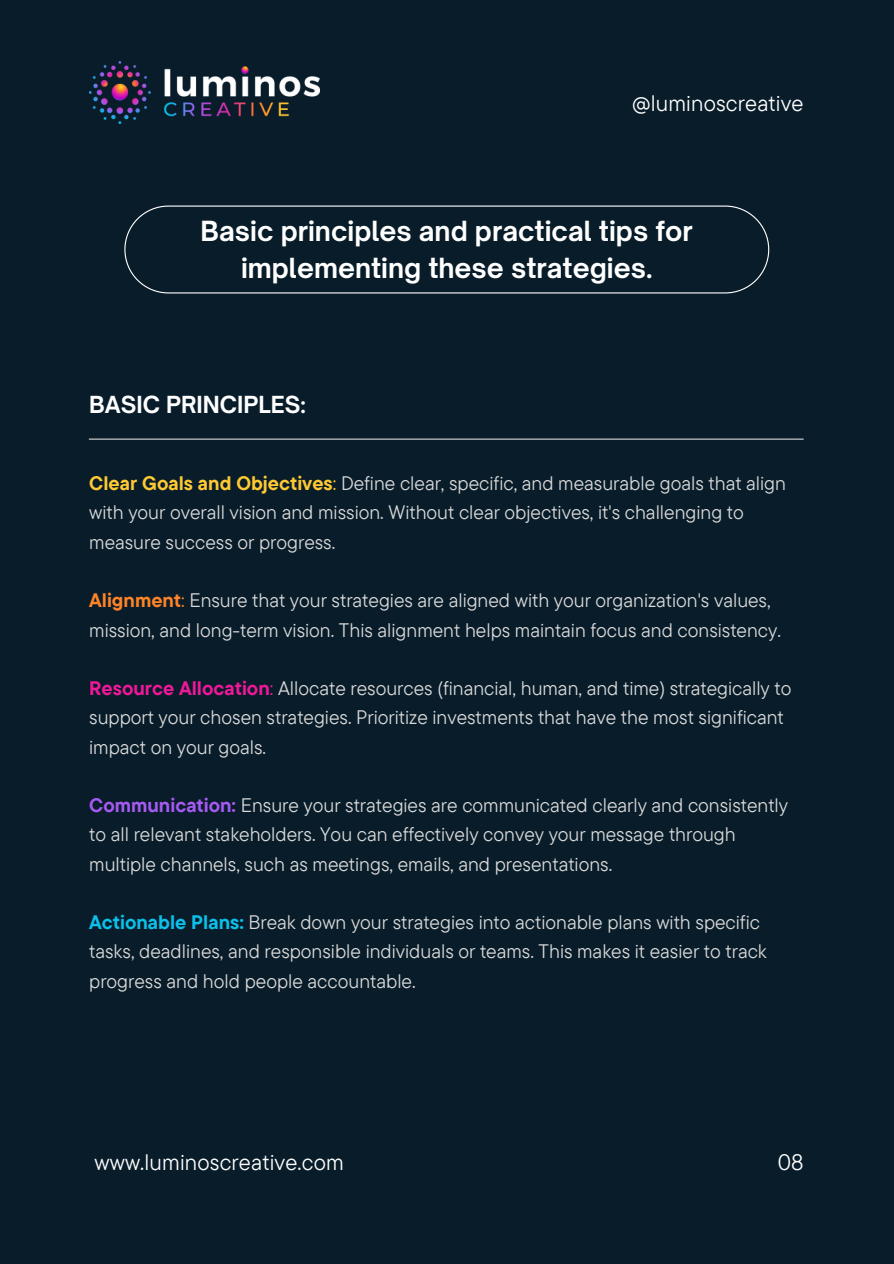
<style>
.page{position:relative;width:894px;height:1264px;background:#fff}
.page>*{position:absolute;margin:0;border:0;box-sizing:border-box;transform-origin:0 0}
.t1{font:700 26.55px/37.2px "Open Sauce One";color:#fff;text-align:center}
.t2{font:700 22.5px "Open Sauce One";color:#fff}
.t3{font:22.35px "TT Commons Pro";letter-spacing:.01em;color:#fff}
.t4{font:19.5px/29.2px "TT Commons Pro";color:#d9d9d9}
.s1{font-weight:700;color:#ffc933}
.s2{color:#ffc933}
.s3{font-weight:700;color:#ff8327}
.s4{color:#ff8327}
.s5{font-weight:700;color:#ef1899}
.s6{color:#ef1899}
.s7{font-weight:700;color:#a55af2}
.s8{font-weight:700;color:#0cc0ea}
</style>
<div class="page">
<div style="left:0;top:0;width:893px;height:1263px;background:#081c29"></div>
<svg style="left:124px;top:205px;width:645px;height:88px"></svg>
<hr style="left:89px;top:438px;width:714px;height:1px;background:#d9d9d9">
<img style="left:89px;top:61px;width:230px;height:62px">
<p class="t3" style="left:632px;top:88px;width:173px">@luminoscreative</p>
<p class="t1" style="left:200px;top:212px;width:493px">Basic principles and practical tips for implementing these strategies.</p>
<p class="t2" style="left:89px;top:391px;width:218px">BASIC PRINCIPLES:</p>
<h3 class="t4" style="left:89px;top:468px;width:698px"><span class="s1">Clear Goals and Objectives</span><span class="s2">:</span> Define clear, specific, and measurable goals that align with your overall vision and mission. Without clear objectives, it's challenging to measure success or progress.</h3>
<h1 class="t4" style="left:89px;top:585px;width:693px"><span class="s3">Alignment</span><span class="s4">:</span> Ensure that your strategies are aligned with your organization's values, mission, and long-term vision. This alignment helps maintain focus and consistency.</h1>
<h2 class="t4" style="left:89px;top:673px;width:703px"><span class="s5">Resource Allocation</span><span class="s6">:</span> Allocate resources (financial, human, and time) strategically to support your chosen strategies. Prioritize investments that have the most significant impact on your goals.</h2>
<p class="t4" style="left:89px;top:790px;width:700px"><span class="s7">Communication:</span> Ensure your strategies are communicated clearly and consistently to all relevant stakeholders. You can effectively convey your message through multiple channels, such as meetings, emails, and presentations.</p>
<p class="t4" style="left:89px;top:907px;width:679px"><span class="s8">Actionable Plans:</span> Break down your strategies into actionable plans with specific tasks, deadlines, and responsible individuals or teams. This makes it easier to track progress and hold people accountable.</p>
<p class="t3" style="left:94px;top:1147px;width:251px">www.luminoscreative.com</p>
<p class="t3" style="left:777px;top:1147px;width:27px">08</p>
</div>
